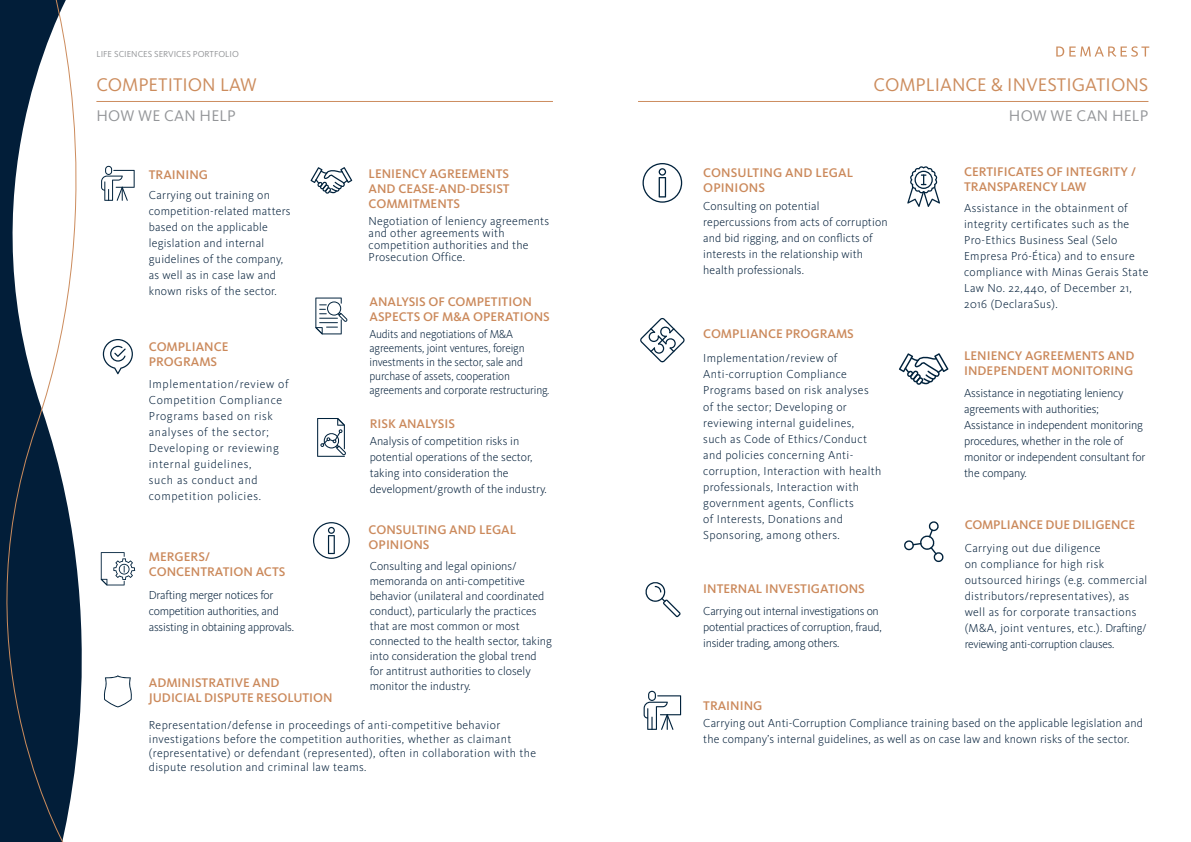
<style>
.page{position:relative;width:1191px;height:842px;background:#fff}
.page>*{position:absolute;margin:0;border:0;box-sizing:border-box;transform-origin:0 0}
.t1{font:19px "Kievit OT";color:#cc8c5d}
.t2{font:16px "Kievit OT";letter-spacing:.01em;color:#939598}
.s{font:500 13px/15px "Kievit OT";color:#cb895b}
.s-2{font:300 12px/16px "Kievit OT";letter-spacing:.02em;color:#021e39}
.s-3{font:300 12px/15px "Kievit OT";color:#021e39}
.s-4{font:300 12px/16px "Kievit OT";letter-spacing:-.02em;color:#021e39}
.s-5{font:300 12px/16px "Kievit OT";letter-spacing:-.01em;color:#021e39}
.s-6{font:300 12px/16px "Kievit OT";letter-spacing:.05em;color:#021e39}
.s-7{font:300 12px/14px "Kievit OT";letter-spacing:-.01em;color:#021e39;scale:.95 1}
.t3{font:9px "Kievit OT";color:#939598}
</style>
<div class="page">
<svg style="left:0;top:0;width:117px;height:842px"></svg>
<svg style="left:904px;top:521px;width:39px;height:41px"></svg>
<svg style="left:643px;top:691px;width:38px;height:39px"></svg>
<svg style="left:642px;top:163px;width:40px;height:40px"></svg>
<svg style="left:645px;top:582px;width:35px;height:35px"></svg>
<svg style="left:640px;top:318px;width:44px;height:44px"></svg>
<svg style="left:899px;top:353px;width:49px;height:32px"></svg>
<svg style="left:907px;top:166px;width:33px;height:41px"></svg>
<hr style="left:96px;top:101px;width:457px;height:1px;background:#cd8c5e">
<hr style="left:638px;top:101px;width:510px;height:1px;background:#cd8c5e">
<svg style="left:101px;top:166px;width:34px;height:35px"></svg>
<svg style="left:310px;top:167px;width:42px;height:27px"></svg>
<svg style="left:103px;top:339px;width:30px;height:35px"></svg>
<svg style="left:315px;top:298px;width:32px;height:36px"></svg>
<svg style="left:317px;top:418px;width:29px;height:39px"></svg>
<svg style="left:101px;top:552px;width:34px;height:33px"></svg>
<svg style="left:313px;top:522px;width:37px;height:37px"></svg>
<svg style="left:103px;top:675px;width:29px;height:32px"></svg>
<svg style="left:1056px;top:46px;width:93px;height:11px"></svg>
<p class="t3" style="left:96px;top:49px;width:144px">LIFE SCIENCES SERVICES PORTFOLIO</p>
<p class="t1" style="left:96px;top:74px;width:162px">COMPETITION LAW</p>
<p class="t1" style="left:873px;top:74px;width:276px">COMPLIANCE &amp; INVESTIGATIONS</p>
<p class="t2" style="left:96px;top:106px;width:141px">HOW WE CAN HELP</p>
<p class="s" style="left:149px;top:168px;width:61px">TRAINING</p>
<p class="s-2" style="left:149px;top:187px;width:143px">Carrying out training on competition-related matters based on the applicable legislation and internal guidelines of the company, as well as in case law and known risks of the sector.</p>
<p class="s" style="left:149px;top:339px;width:81px">COMPLIANCE<br>PROGRAMS</p>
<p class="s-6" style="left:149px;top:377px;width:141px">Implementation/review of<br>Competition Compliance<br>Programs based on risk analyses of the sector;<br>Developing or reviewing internal guidelines,<br>such as conduct and competition policies.</p>
<p class="s" style="left:369px;top:166px;width:143px;text-align:justify">LENIENCY AGREEMENTS AND CEASE-AND-DESIST COMMITMENTS</p>
<p class="s-2" style="left:369px;top:215px;width:182px;line-height:12px">Negotiation of leniency agreements and other agreements with competition authorities and the<br>Prosecution Office.</p>
<p class="s" style="left:369px;top:294px;width:182px">ANALYSIS OF COMPETITION<br>ASPECTS OF M&amp;A OPERATIONS</p>
<p class="s-7" style="left:369px;top:328px;width:191px">Audits and negotiations of M&amp;A agreements, joint ventures, foreign investments in the sector, sale and purchase of assets, cooperation agreements and corporate restructuring.</p>
<p class="s" style="left:370px;top:416px;width:87px">RISK ANALYSIS</p>
<p class="s-3" style="left:370px;top:433px;width:178px;line-height:16px">Analysis of competition risks in potential operations of the sector, taking into consideration the development/growth of the industry.</p>
<p class="s" style="left:369px;top:522px;width:149px">CONSULTING AND LEGAL<br>OPINIONS</p>
<p class="s-3" style="left:370px;top:559px;width:184px">Consulting and legal opinions/ memoranda on anti-competitive behavior (unilateral and coordinated conduct), particularly the practices that are most common or most connected to the health sector, taking into consideration the global trend for antitrust authorities to closely</p>
<p class="s" style="left:149px;top:550px;width:138px">MERGERS/<br>CONCENTRATION ACTS</p>
<p class="s-4" style="left:149px;top:587px;width:147px">Drafting merger notices for competition authorities, and assisting in obtaining approvals.</p>
<p class="s" style="left:149px;top:676px;width:132px">ADMINISTRATIVE AND</p>
<p class="s-3" style="left:370px;top:679px;width:103px">monitor the industry.</p>
<p class="s" style="left:149px;top:691px;width:185px">JUDICIAL DISPUTE RESOLUTION</p>
<p class="s-2" style="left:149px;top:718px;width:389px;line-height:14px">Representation/defense in proceedings of anti-competitive behavior investigations before the competition authorities, whether as claimant (representative) or defendant (represented), often in collaboration with the dispute resolution and criminal law teams.</p>
<p class="s" style="left:703px;top:165px;width:152px">CONSULTING AND LEGAL<br>OPINIONS</p>
<p class="s-2" style="left:703px;top:199px;width:186px">Consulting on potential repercussions from acts of corruption and bid rigging, and on conflicts of interests in the relationship with health professionals.</p>
<p class="t2" style="left:1009px;top:106px;width:141px">HOW WE CAN HELP</p>
<p class="s" style="left:964px;top:164px;width:174px">CERTIFICATES OF INTEGRITY /<br>TRANSPARENCY LAW</p>
<p class="s-2" style="left:964px;top:200px;width:186px">Assistance in the obtainment of integrity certificates such as the<br>Pro-Ethics Business Seal (Selo<br>Empresa Pró-Ética) and to ensure compliance with Minas Gerais State<br>Law No. 22,440, of December 21,<br>2016 (DeclaraSus).</p>
<p class="s" style="left:703px;top:326px;width:152px">COMPLIANCE PROGRAMS</p>
<p class="s-2" style="left:703px;top:351px;width:180px">Implementation/review of<br>Anti-corruption Compliance<br>Programs based on risk analyses of the sector; Developing or reviewing internal guidelines,<br>such as Code of Ethics/Conduct and policies concerning Anti&shy;corruption, Interaction with health professionals, Interaction with government agents, Conflicts<br>of Interests, Donations and<br>Sponsoring, among others.</p>
<p class="s" style="left:964px;top:349px;width:172px">LENIENCY AGREEMENTS AND<br>INDEPENDENT MONITORING</p>
<p class="s-5" style="left:964px;top:385px;width:161px">Assistance in negotiating leniency agreements with authorities;</p>
<p class="s-5" style="left:964px;top:417px;width:183px">Assistance in independent monitoring procedures, whether in the role of monitor or independent consultant for the company.</p>
<p class="s" style="left:964px;top:518px;width:172px">COMPLIANCE DUE DILIGENCE</p>
<p class="s-2" style="left:964px;top:540px;width:184px">Carrying out due diligence<br>on compliance for high risk outsourced hirings (e.g. commercial distributors/representatives), as well as for corporate transactions (M&amp;A, joint ventures, etc.). Drafting/ reviewing anti-corruption clauses.</p>
<p class="s" style="left:703px;top:582px;width:163px">INTERNAL INVESTIGATIONS</p>
<p class="s-4" style="left:703px;top:603px;width:180px">Carrying out internal investigations on potential practices of corruption, fraud, insider trading, among others.</p>
<p class="s" style="left:703px;top:698px;width:61px">TRAINING</p>
<p class="s-2" style="left:703px;top:715px;width:441px">Carrying out Anti-Corruption Compliance training based on the applicable legislation and the company’s internal guidelines, as well as on case law and known risks of the sector.</p>
</div>
